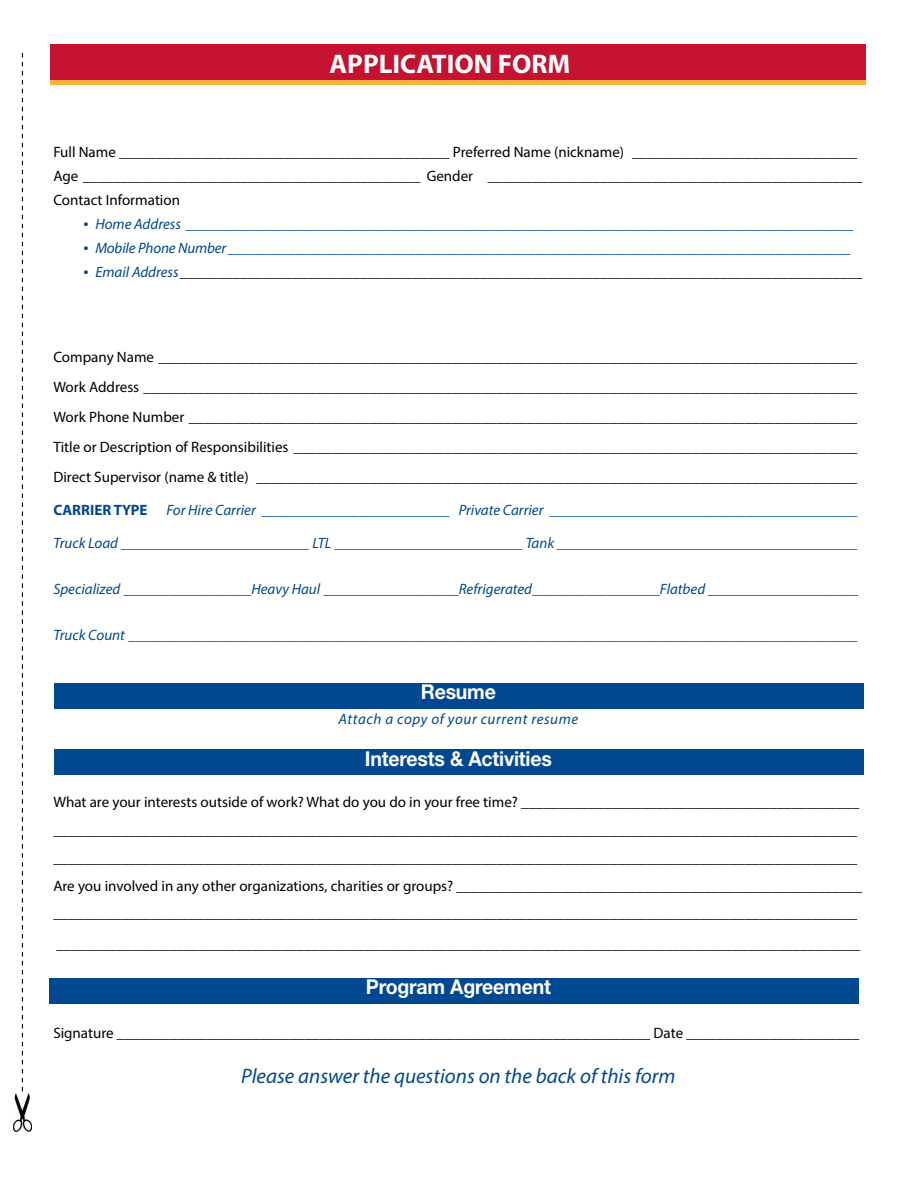
<style>
.page{position:relative;width:918px;height:1188px;background:#fff}
.page>*{position:absolute;margin:0;border:0;box-sizing:border-box;transform-origin:0 0}
.t1{font:700 27px "Myriad Pro";color:#fff}
.t2{font:italic 21px "Myriad Pro";color:#00488f}
.t3{font:700 20.4px "Helvetica Neue";letter-spacing:-.01em;color:#fff;scale:.95 1}
.t4{font:15px/30px "Myriad Pro";color:#000}
.t5{font:15px "Myriad Pro";color:#00488f}
.t6{font:italic 15px "Myriad Pro";color:#000}
.t7{font:italic 15px "Myriad Pro";letter-spacing:.015em;color:#00488f}
.t8{font:italic 15px "Myriad Pro";letter-spacing:-.01em;color:#00488f}
.t9{font:italic 15px "Myriad Pro";letter-spacing:.04em;color:#00488f}
.t10{font:700 15px "Myriad Pro";color:#00488f}
.s1{font-style:italic}
.s2{font-size:18px}
.s3{font-size:18px;color:#00488f}
.s4{color:#00488f}
</style>
<div class="page">
<div style="left:54px;top:683px;width:810px;height:26px;background:#00488f"></div>
<div style="left:54px;top:749px;width:810px;height:26px;background:#00488f"></div>
<div style="left:49px;top:978px;width:810px;height:26px;background:#00488f"></div>
<img style="left:13px;top:1094px;width:18px;height:37px">
<svg style="left:22px;top:53px;width:1px;height:1038px"></svg>
<div style="left:51px;top:70px;width:815px;height:15px;background:#fbb03f"></div>
<div style="left:51px;top:45px;width:815px;height:35px;background:#c41230"></div>
<h1 class="t1" style="left:330px;top:46px;width:242px">APPLICATION FORM</h1>
<p class="t4" style="left:53px;top:140px;width:811px;line-height:24px">Full Name ____________________________________________ Preferred Name (nickname) ______________________________<br>Age <span class="s1">_____________________________________________</span> Gender <span class="s1">__________________________________________________<br></span>Contact Information</p>
<p class="t7" style="left:83px;top:215px;width:772px"><span class="s2">•</span> Home Address _________________________________________________________________________________________</p>
<p class="t8" style="left:83px;top:239px;width:770px"><span class="s2">•</span> Mobile Phone Number ___________________________________________________________________________________</p>
<p class="t6" style="left:83px;top:263px;width:781px"><span class="s3">•</span> <span class="s4">Email Address</span> ___________________________________________________________________________________________</p>
<p class="t4" style="left:53px;top:342px;width:806px;text-align:justify">Company Name _____________________________________________________________________________________________ Work Address _______________________________________________________________________________________________ Work Phone Number _________________________________________________________________________________________ Title or Description of Responsibilities ___________________________________________________________________________ Direct Supervisor (name &amp; title) ________________________________________________________________________________</p>
<p class="t10" style="left:53px;top:500px;width:96px">CARRIER TYPE</p>
<p class="t5" style="left:166px;top:500px;width:693px"><span class="s1">For Hire Carrier</span> _________________________ <span class="s1">Private Carrier</span> _________________________________________</p>
<p class="t5" style="left:53px;top:533px;width:806px"><span class="s1">Truck Load</span> _________________________ <span class="s1">LTL</span> _________________________ <span class="s1">Tank</span> ________________________________________</p>
<p class="t5" style="left:53px;top:579px;width:806px"><span class="s1">Specialized</span> _________________<span class="s1">Heavy Haul</span> __________________<span class="s1">Refrigerated</span>_________________<span class="s1">Flatbed</span> ____________________</p>
<p class="t5" style="left:53px;top:626px;width:806px"><span class="s1">Truck Count</span> _________________________________________________________________________________________________</p>
<h3 class="t3" style="left:421px;top:679px;width:81px">Resume</h3>
<p class="t9" style="left:339px;top:710px;width:241px">Attach a copy of your current resume</p>
<h3 class="t3" style="left:365px;top:746px;width:198px">Interests &amp; Activities</h3>
<p class="t4" style="left:53px;top:788px;width:810px;line-height:27.8px">What are your interests outside of work? What do you do in your free time? _____________________________________________ ___________________________________________________________________________________________________________ ___________________________________________________________________________________________________________ Are you involved in any other organizations, charities or groups? ______________________________________________________ ___________________________________________________________________________________________________________</p>
<p class="t4" style="left:56px;top:929px;width:806px">___________________________________________________________________________________________________________</p>
<h3 class="t3" style="left:366px;top:974px;width:196px">Program Agreement</h3>
<p class="t4" style="left:53px;top:1018px;width:807px">Signature _______________________________________________________________________ Date _______________________</p>
<h2 class="t2" style="left:241px;top:1063px;width:436px">Please answer the questions on the back of this form</h2>
</div>
